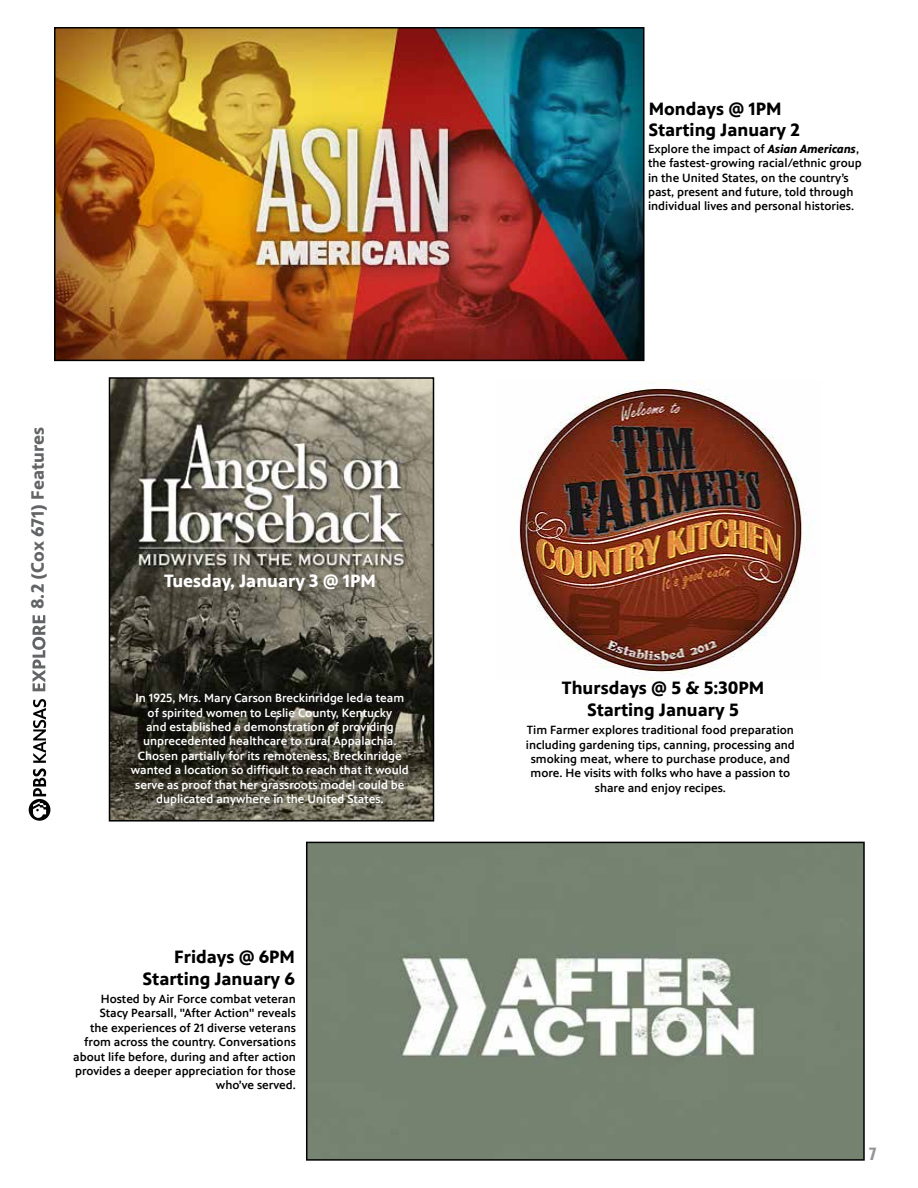
<style>
.page{position:relative;width:918px;height:1188px;background:#fff}
.page>*{position:absolute;margin:0;border:0;box-sizing:border-box;transform-origin:0 0}
.t1{font:700 18px/21.6px "PBS Sans";color:#000}
.t2{font:700 18px "PBS Sans";color:#fff}
.t3{font:700 18px "PBS Sans";color:#636466}
.t4{font:700 18px "PBS Sans Condensed";color:#939598}
.t5{font:500 12px/14.4px "PBS Sans";color:#000}
.t6{font:500 12px/14.4px "PBS Sans";color:#fff;text-align:center}
.s1{font-weight:700;font-style:italic}
</style>
<div class="page">
<svg style="left:32px;top:615px;width:14px;height:76px"></svg>
<svg style="left:29px;top:799px;width:21px;height:22px"></svg>
<svg style="left:33px;top:699px;width:13px;height:97px"></svg>
<svg style="left:33px;top:802px;width:13px;height:16px"></svg>
<img style="left:57px;top:30px;width:585px;height:328px">
<div style="left:54px;top:27px;width:591px;height:334px;border:2px solid #000"></div>
<img style="left:309px;top:845px;width:553px;height:313px">
<div style="left:306px;top:842px;width:559px;height:319px;border:2px solid #000"></div>
<img style="left:519px;top:381px;width:287px;height:295px">
<img style="left:112px;top:380px;width:319px;height:439px">
<div style="left:109px;top:377px;width:325px;height:445px;border:2px solid #000"></div>
<h1 class="t3" style="left:28px;top:609px;width:184px;rotate:-90deg">8.2 (Cox 671) Features</h1>
<h1 class="t2" style="left:164px;top:571px;width:213px">Tuesday, January 3 @ 1PM</h1>
<p class="t6" style="left:131px;top:691px;width:279px">In 1925, Mrs. Mary Carson Breckinridge led a team of spirited women to Leslie County, Kentucky<br>and established a demonstration of providing unprecedented healthcare to rural Appalachia.<br>Chosen partially for its remoteness, Breckinridge wanted a location so difficult to reach that it would serve as proof that her grassroots model could be duplicated anywhere in the United States.</p>
<h1 class="t1" style="left:143px;top:946px;width:154px;text-align:right">Fridays @ 6PM<br>Starting January 6</h1>
<p class="t5" style="left:73px;top:992px;width:224px;text-align:right">Hosted by Air Force combat veteran Stacy Pearsall, "After Action" reveals<br>the experiences of 21 diverse veterans from across the country. Conversations about life before, during and after action provides a deeper appreciation for those who’ve served.</p>
<h1 class="t1" style="left:649px;top:98px;width:152px">Mondays @ 1PM<br>Starting January 2</h1>
<p class="t5" style="left:648px;top:142px;width:215px">Explore the impact of <span class="s1">Asian Americans</span>, the fastest-growing racial/ethnic group in the United States, on the country’s past, present and future, told through individual lives and personal histories.</p>
<h1 class="t1" style="left:562px;top:677px;width:204px;text-align:center">Thursdays @ 5 &amp; 5:30PM<br>Starting January 5</h1>
<p class="t5" style="left:526px;top:723px;width:270px;text-align:center">Tim Farmer explores traditional food preparation including gardening tips, canning, processing and smoking meat, where to purchase produce, and more. He visits with folks who have a passion to share and enjoy recipes.</p>
<h1 class="t4" style="left:869px;top:1143px;width:9px">7</h1>
</div>
